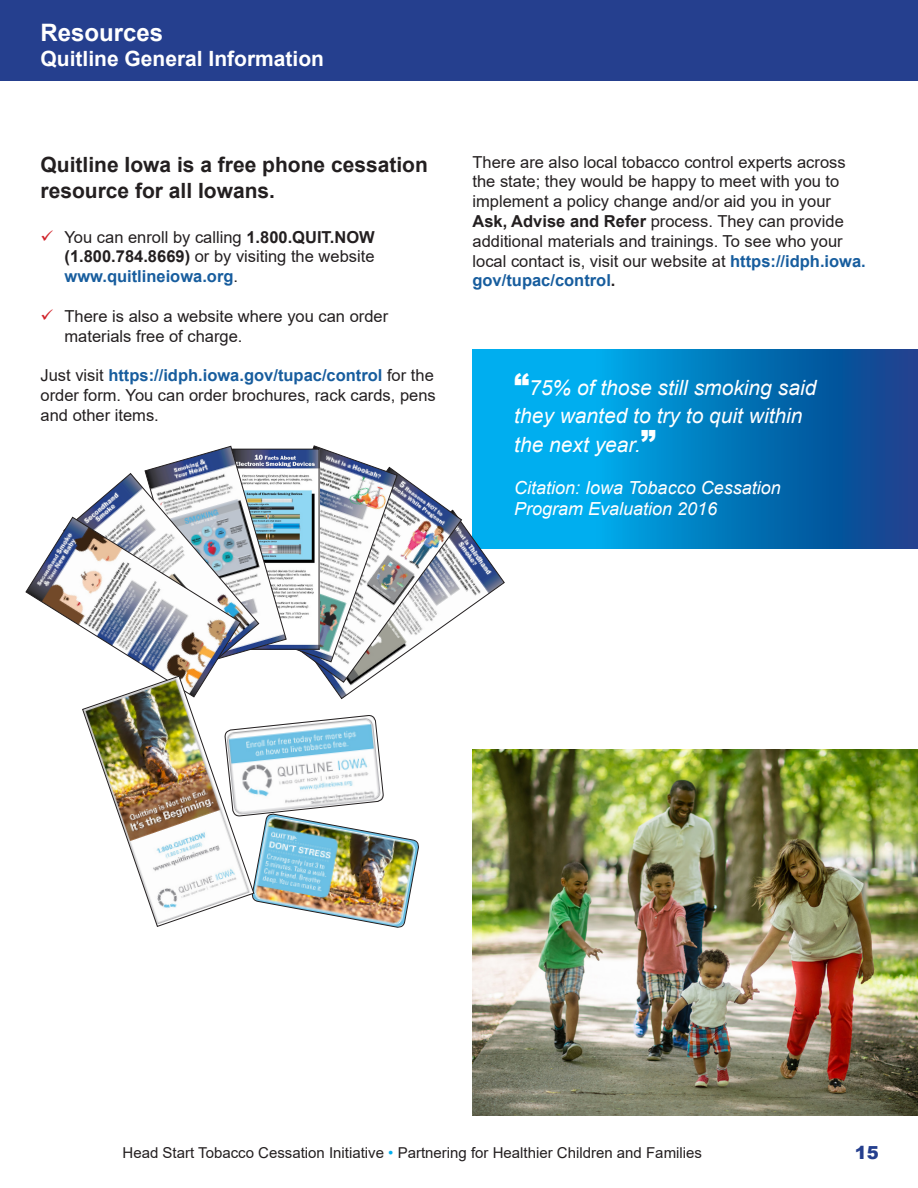
<style>
.page{position:relative;width:918px;height:1188px;background:#fff}
.page>*{position:absolute;margin:0;border:0;box-sizing:border-box;transform-origin:0 0}
.t1{font:700 24px "Arial";color:#fff}
.t2{font:italic 21px/28.5px "Arial";color:#fff}
.t3{font:700 21px/25.2px "Arial";color:#231f20}
.t4{font:700 21px "Arial";color:#fff}
.t5{font:italic 18px/21px "Arial";color:#fff}
.t6{font:900 18px "Arial";color:#253f8e}
.t7{font:16.5px/19.8px "Arial";color:#231f20}
.t8{font:15px "Arial";color:#231f20}
.s1{color:#d1232a}
.s2{font-weight:700}
.s3{font-weight:700;color:#175d9e}
.s4{font-weight:900;font-style:normal;font-size:30px}
.s5{color:#00aeef}
</style>
<div class="page">
<div style="left:0;top:0;width:918px;height:81px;background:#253f8e"></div>
<svg style="left:472px;top:350px;width:446px;height:198px;background:#037fc3"></svg>
<img style="left:472px;top:750px;width:446px;height:365px">
<img style="left:25px;top:445px;width:480px;height:483px">
<h1 class="t1" style="left:40px;top:15px;width:124px">Resources</h1>
<p class="t4" style="left:40px;top:44px;width:285px">Quitline General Information</p>
<p class="t3" style="left:40px;top:153px;width:389px">Quitline Iowa is a free phone cessation resource for all Iowans.</p>
<p class="t7" style="left:65px;top:227px;width:312px;text-align:justify;text-indent:-24px"><span class="s1">✓</span> You can enroll by calling <span class="s2">1.800.QUIT.NOW (1.800.784.8669)</span> or by visiting the website <span class="s3">www.quitlineiowa.org</span>.</p>
<p class="t7" style="left:65px;top:306px;width:325px;text-indent:-24px"><span class="s1">✓</span> There is also a website where you can order materials free of charge.</p>
<p class="t7" style="left:41px;top:365px;width:397px">Just visit <span class="s3">https://idph.iowa.gov/tupac/control</span> for the order form. You can order brochures, rack cards, pens and other items.</p>
<p class="t7" style="left:472px;top:152px;width:395px">There are also local tobacco control experts across the state; they would be happy to meet with you to implement a policy change and/or aid you in your <span class="s2">Ask, Advise and Refer</span> process. They can provide additional materials and trainings. To see who your local contact is, visit our website at <span class="s3">https://idph.iowa. gov/tupac/control</span><span class="s2">.</span></p>
<p class="t2" style="left:514px;top:374px;width:304px"><span class="s4">“</span>75% of those still smoking said they wanted to try to quit within the next year.<span class="s4">”</span></p>
<p class="t5" style="left:514px;top:477px;width:268px">Citation: Iowa Tobacco Cessation<br>Program Evaluation 2016</p>
<p class="t8" style="left:123px;top:1143px;width:581px">Head Start Tobacco Cessation Initiative <span class="s5">•</span> Partnering for Healthier Children and Families</p>
<p class="t6" style="left:855px;top:1140px;width:26px">15</p>
</div>
